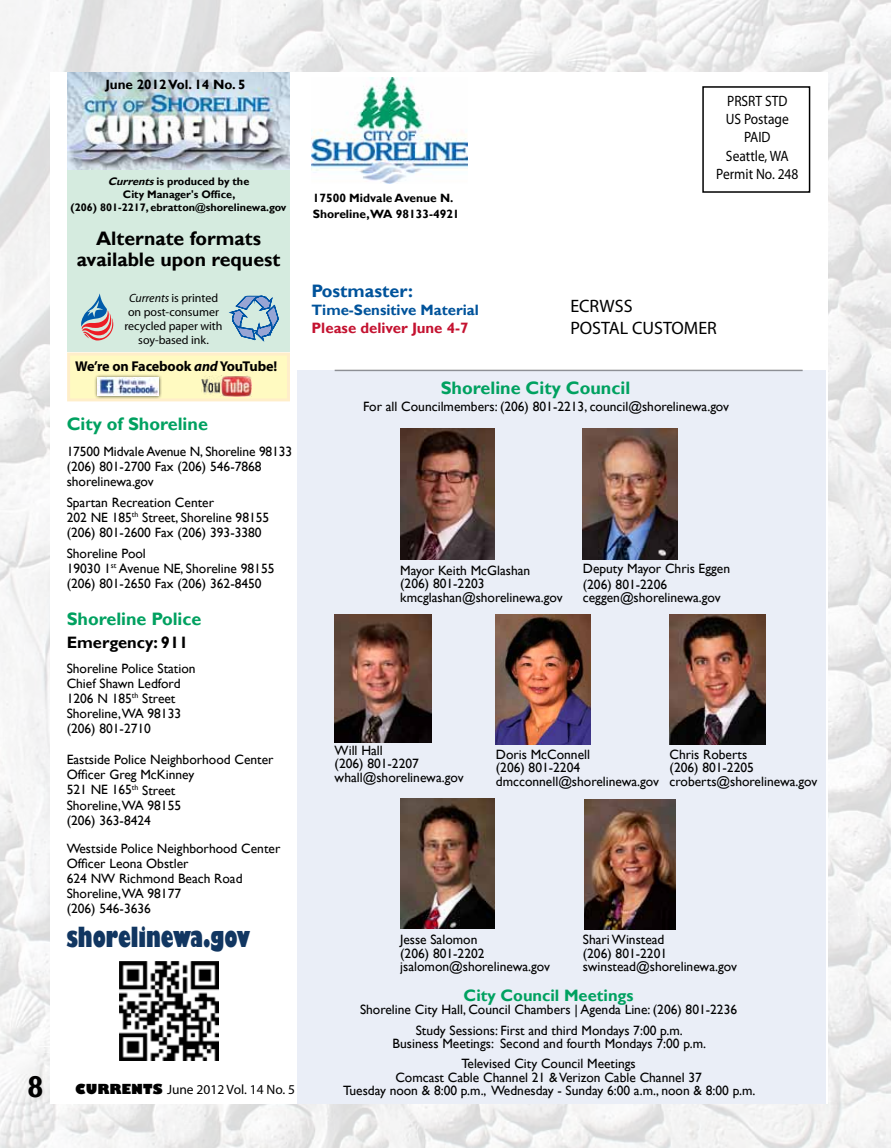
<style>
.page{position:relative;width:891px;height:1148px;background:#fff}
.page>*{position:absolute;margin:0;border:0;box-sizing:border-box;transform-origin:0 0}
.t1{font:700 30px "Gill Sans";color:#000}
.t2{font:800 condensed 27px "Gill Sans";color:#113661}
.t3{font:700 19.5px/21px "Gill Sans";color:#000;text-align:center}
.t4{font:700 18px "Gill Sans";color:#00a160}
.t5{font:18px/21.6px "Myriad Pro";color:#000}
.t6{font:700 18px "Gill Sans";color:#00539b}
.t7{font:700 16.5px "Gill Sans";color:#00a160}
.t8{font:700 16.5px "Gill Sans";color:#000}
.t9{font:15px/18px "Myriad Pro";color:#000;text-align:center;scale:.9 1}
.t10{font:700 15px "Gill Sans";color:#00539b}
.t11{font:700 15px "Gill Sans";color:#c41230}
.t12{font:700 14.25px "Myriad Pro";letter-spacing:-.01em;color:#000}
.t13{font:13.5px/15px "Gill Sans";color:#000}
.t14{font:13.5px "Myriad Pro";color:#000}
.t15{font:700 13.5px "Gill Sans";color:#000}
.t16{font:12px/14px "Myriad Pro";letter-spacing:-.005em;color:#000;text-align:center}
.t17{font:700 12px/16.5px "Gill Sans";color:#000}
.t18{font:700 10.8px/13px "Gill Sans";color:#000;text-align:center}
.s1{font-style:italic}
.s2{font-family:"Gill Sans";font-weight:800}
</style>
<div class="page">
<img style="left:0;top:0;width:891px;height:1148px">
<div style="left:50px;top:72px;width:777px;height:1031px;background:#fff"></div>
<div style="left:67px;top:72px;width:223px;height:279px;background:#d5ebdf"></div>
<img style="left:68px;top:72px;width:222px;height:98px">
<svg style="left:229px;top:295px;width:50px;height:47px"></svg>
<svg style="left:81px;top:293px;width:32px;height:47px"></svg>
<div style="left:702px;top:86px;width:108px;height:107px;border:2px solid #000"></div>
<img style="left:311px;top:78px;width:156px;height:105px">
<div style="left:297px;top:371px;width:529px;height:732px;background:#eaeef7"></div>
<hr style="left:335px;top:370px;width:468px;height:1px;background:#000">
<img style="left:119px;top:961px;width:100px;height:99px">
<img style="left:583px;top:429px;width:94px;height:130px">
<div style="left:67px;top:352px;width:223px;height:49px;background:#fffac1;border:3px solid #ffe3a5"></div>
<img style="left:202px;top:375px;width:49px;height:21px">
<img style="left:670px;top:614px;width:95px;height:130px">
<img style="left:496px;top:614px;width:94px;height:130px">
<div style="left:94px;top:374px;width:68px;height:25px;background:#000;opacity:.75"></div>
<img style="left:98px;top:378px;width:61px;height:18px">
<img style="left:401px;top:798px;width:94px;height:130px">
<img style="left:334px;top:614px;width:97px;height:128px">
<img style="left:585px;top:800px;width:91px;height:130px">
<img style="left:400px;top:429px;width:95px;height:130px">
<p class="t15" style="left:106px;top:76px;width:141px">June 2012 Vol. 14 No. 5</p>
<p class="t18" style="left:71px;top:175px;width:217px"><span class="s1">Currents</span>is produced by the<br>City Manager's Office,<br>(206) 801-2217, ebratton@shorelinewa.gov</p>
<h3 class="t3" style="left:77px;top:228px;width:205px">Alternate formats available upon request</h3>
<p class="t16" style="left:125px;top:291px;width:100px"><span class="s1">Currents</span> is printed on post-consumer recycled paper with soy-based ink.</p>
<p class="t12" style="left:75px;top:357px;width:204px">We’re on Facebook <span class="s1">and</span> YouTube!</p>
<h3 class="t4" style="left:67px;top:413px;width:143px">City of Shoreline</h3>
<p class="t13" style="left:67px;top:444px;width:227px">17500 Midvale Avenue N, Shoreline 98133 (206) 801-2700 Fax (206) 546-7868 shorelinewa.gov</p>
<p class="t13" style="left:67px;top:495px;width:204px">Spartan Recreation Center<br>202 NE 185<sup>th</sup> Street, Shoreline 98155 (206) 801-2600 Fax (206) 393-3380</p>
<p class="t13" style="left:67px;top:546px;width:209px">Shoreline Pool<br>19030 1<sup>st</sup> Avenue NE, Shoreline 98155 (206) 801-2650 Fax (206) 362-8450</p>
<h3 class="t4" style="left:67px;top:608px;width:136px">Shoreline Police</h3>
<p class="t8" style="left:67px;top:632px;width:123px">Emergency: 911</p>
<p class="t13" style="left:67px;top:661px;width:130px">Shoreline Police Station<br>Chief Shawn Ledford<br>1206 N 185<sup>th</sup> Street<br>Shoreline,WA 98133 (206) 801-2710</p>
<p class="t13" style="left:67px;top:752px;width:208px">Eastside Police Neighborhood Center<br>Officer Greg McKinney<br>521 NE 165<sup>th</sup> Street<br>Shoreline,WA 98155<br>(206) 363-8424</p>
<p class="t13" style="left:67px;top:841px;width:215px">Westside Police Neighborhood Center<br>Officer Leona Obstler<br>624 NW Richmond Beach Road<br>Shoreline,WA 98177<br>(206) 546-3636</p>
<h2 class="t2" style="left:67px;top:920px;width:185px">shorelinewa.gov</h2>
<h1 class="t1" style="left:27px;top:1068px;width:18px">8</h1>
<p class="t14" style="left:75px;top:1080px;width:221px"><span class="s2">CURRENTS</span> June 2012 Vol. 14 No. 5</p>
<p class="t17" style="left:313px;top:190px;width:148px">17500 Midvale Avenue N.<br>Shoreline,WA 98133-4921</p>
<h3 class="t6" style="left:311px;top:280px;width:103px">Postmaster:</h3>
<p class="t10" style="left:311px;top:301px;width:169px">Time-Sensitive Material</p>
<p class="t11" style="left:311px;top:319px;width:158px">Please deliver June 4-7</p>
<p class="t9" style="left:716px;top:92px;width:93px">PRSRT STD<br>US Postage<br>PAID<br>Seattle, WA<br>Permit No. 248</p>
<h3 class="t5" style="left:570px;top:295px;width:148px">ECRWSS<br>POSTAL CUSTOMER</h3>
<h3 class="t4" style="left:441px;top:377px;width:191px">Shoreline City Council</h3>
<p class="t13" style="left:363px;top:399px;width:368px">For all Councilmembers: (206) 801-2213, council@shorelinewa.gov</p>
<p class="t13" style="left:400px;top:563px;width:164px;line-height:13.5px">Mayor Keith McGlashan<br>(206) 801-2203 kmcglashan@shorelinewa.gov</p>
<p class="t13" style="left:583px;top:560px;width:149px;line-height:16.2px">Deputy Mayor Chris Eggen (206) 801-2206</p>
<p class="t13" style="left:583px;top:590px;width:139px">ceggen@shorelinewa.gov</p>
<p class="t13" style="left:335px;top:744px;width:130px;line-height:13.5px">Will Hall<br>(206) 801-2207 whall@shorelinewa.gov</p>
<p class="t13" style="left:496px;top:747px;width:165px;line-height:13.5px">Doris McConnell<br>(206) 801-2204 dmcconnell@shorelinewa.gov</p>
<p class="t13" style="left:670px;top:747px;width:149px;line-height:13.5px">Chris Roberts<br>(206) 801-2205 croberts@shorelinewa.gov</p>
<p class="t13" style="left:400px;top:933px;width:151px;line-height:13.5px">Jesse Salomon<br>(206) 801-2202 jsalomon@shorelinewa.gov</p>
<p class="t13" style="left:583px;top:933px;width:156px;line-height:13.5px">Shari Winstead<br>(206) 801-2201 swinstead@shorelinewa.gov</p>
<p class="t7" style="left:464px;top:985px;width:172px">City Council Meetings</p>
<p class="t13" style="left:360px;top:1000px;width:379px;line-height:20.2px;text-align:center">Shoreline City Hall, Council Chambers | Agenda Line: (206) 801-2236<br>Study Sessions: First and third Mondays 7:00 p.m.</p>
<p class="t13" style="left:393px;top:1033px;width:315px;line-height:20.2px;text-align:center">Business Meetings: Second and fourth Mondays 7:00 p.m.<br>Televised City Council Meetings</p>
<p class="t13" style="left:343px;top:1070px;width:414px;line-height:13.5px;text-align:center">Comcast Cable Channel 21 &amp; Verizon Cable Channel 37<br>Tuesday noon &amp; 8:00 p.m., Wednesday - Sunday 6:00 a.m., noon &amp; 8:00 p.m.</p>
</div>
